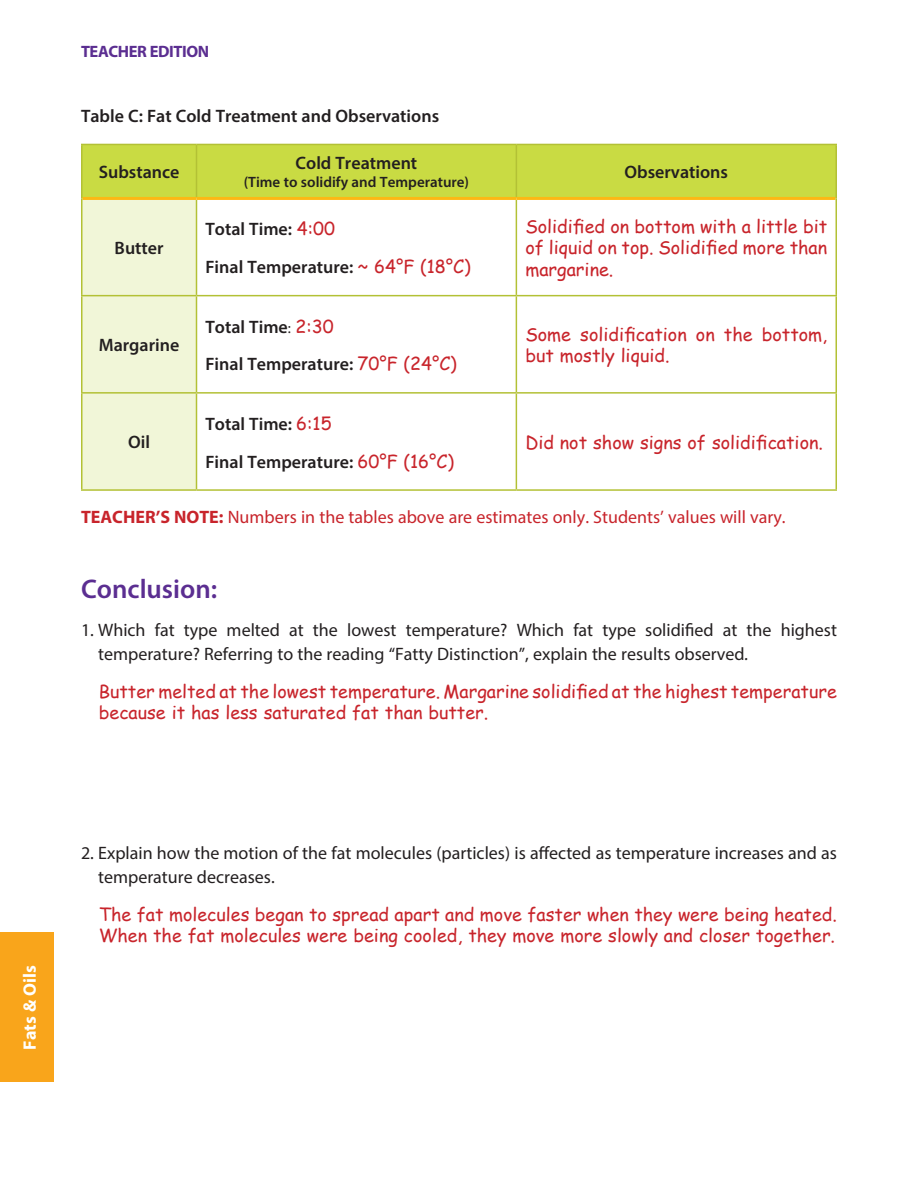
<style>
.page{position:relative;width:918px;height:1188px;background:#fff}
.page>*{position:absolute;margin:0;border:0;box-sizing:border-box;transform-origin:0 0}
.Lab_Sub_headers{font:600 27px "Myriad Pro";color:#5b2e91}
.body{font:18px/24px "Myriad Pro";color:#231f20}
.answers_indented{font:18px/21.6px "Comic Sans MS";color:#c8242b}
.body-2{font:600 18px "Myriad Pro";color:#231f20}
.body-3{font:18px/21.6px "Comic Sans MS";color:#c8242b;text-align:justify}
.body-4{font:18px "Myriad Pro";color:#c8242b}
.t1{font:700 18px "Myriad Pro";color:#fff}
.t2{font:700 16.5px "Myriad Pro";letter-spacing:-.025em;color:#5b2e91}
.body-5{font:600 15px "Myriad Pro";color:#231f20}
.s1{font-family:"Comic Sans MS";font-weight:400;color:#c8242b}
.s2{font-weight:400;font-size:15px}
.s3{font-weight:700}
.s4{font-style:italic}
</style>
<div class="page">
<div style="left:0;top:933px;width:54px;height:149px;background:#f9a51b"></div>
<svg style="left:82px;top:145px;width:753px;height:344px;background:#dae686"></svg>
<svg style="left:197px;top:200px;width:638px;height:289px"></svg>
<hr style="left:196px;top:145px;width:1px;height:52px;background:#b3c135">
<hr style="left:516px;top:145px;width:1px;height:52px;background:#b3c135">
<hr style="left:516px;top:200px;width:1px;height:95px;background:#b3c135">
<hr style="left:81px;top:295px;width:115px;height:1px;background:#b3c135">
<hr style="left:196px;top:295px;width:320px;height:1px;background:#b3c135">
<hr style="left:516px;top:295px;width:321px;height:1px;background:#b3c135">
<hr style="left:516px;top:296px;width:1px;height:96px;background:#b3c135">
<hr style="left:81px;top:392px;width:115px;height:2px;background:#b3c135">
<hr style="left:196px;top:392px;width:320px;height:2px;background:#b3c135">
<hr style="left:516px;top:392px;width:321px;height:2px;background:#b3c135">
<hr style="left:516px;top:394px;width:1px;height:95px;background:#b3c135">
<hr style="left:81px;top:144px;width:115px;height:1px;background:#b3c135">
<hr style="left:81px;top:145px;width:1px;height:53px;background:#b3c135">
<hr style="left:196px;top:144px;width:320px;height:1px;background:#b3c135">
<hr style="left:516px;top:144px;width:321px;height:1px;background:#b3c135">
<hr style="left:835px;top:145px;width:2px;height:53px;background:#b3c135">
<hr style="left:82px;top:197px;width:114px;height:3px;background:#fcb814">
<hr style="left:81px;top:198px;width:1px;height:97px;background:#b3c135">
<hr style="left:81px;top:296px;width:1px;height:96px;background:#b3c135">
<hr style="left:81px;top:394px;width:1px;height:95px;background:#b3c135">
<hr style="left:81px;top:489px;width:115px;height:2px;background:#b3c135">
<hr style="left:196px;top:197px;width:320px;height:3px;background:#fcb814">
<hr style="left:516px;top:197px;width:319px;height:3px;background:#fcb814">
<hr style="left:196px;top:200px;width:1px;height:95px;background:#b3c135">
<hr style="left:835px;top:198px;width:2px;height:97px;background:#b3c135">
<hr style="left:196px;top:296px;width:1px;height:96px;background:#b3c135">
<hr style="left:835px;top:296px;width:2px;height:96px;background:#b3c135">
<hr style="left:196px;top:394px;width:1px;height:95px;background:#b3c135">
<hr style="left:835px;top:394px;width:2px;height:95px;background:#b3c135">
<hr style="left:196px;top:489px;width:320px;height:2px;background:#b3c135">
<hr style="left:516px;top:489px;width:321px;height:2px;background:#b3c135">
<p class="t2" style="left:81px;top:41px;width:130px">TEACHER EDITION</p>
<p class="body-2" style="left:81px;top:104px;width:360px">Table C: Fat Cold Treatment and Observations</p>
<p class="body-2" style="left:99px;top:161px;width:82px">Substance</p>
<p class="body-2" style="left:115px;top:236px;width:50px">Butter</p>
<p class="body-2" style="left:99px;top:334px;width:82px">Margarine</p>
<p class="body-2" style="left:128px;top:431px;width:23px">Oil</p>
<p class="body-2" style="left:296px;top:152px;width:123px">Cold Treatment</p>
<p class="body-5" style="left:244px;top:173px;width:227px">(Time to solidify and Temperature)</p>
<p class="body-2" style="left:206px;top:218px;width:131px">Total Time: <span class="s1">4:00</span></p>
<p class="body-2" style="left:206px;top:256px;width:267px">Final Temperature: <span class="s1">~ 64°F (18°C)</span></p>
<p class="body-2" style="left:206px;top:315px;width:130px">Total Time<span class="s2">:</span> <span class="s1">2:30</span></p>
<p class="body-2" style="left:205px;top:353px;width:253px">Final Temperature: <span class="s1">70°F (24°C)</span></p>
<p class="body-2" style="left:205px;top:412px;width:128px">Total Time: <span class="s1">6:15</span></p>
<p class="body-2" style="left:205px;top:450px;width:250px">Final Temperature: <span class="s1">60°F (16°C)</span></p>
<p class="body-2" style="left:625px;top:161px;width:105px">Observations</p>
<p class="body-3" style="left:525px;top:215px;width:303px">Solidified on bottom with a little bit of liquid on top. Solidified more than margarine.</p>
<p class="body-3" style="left:525px;top:323px;width:303px">Some solidification on the bottom, but mostly liquid.</p>
<p class="body-3" style="left:525px;top:431px;width:299px">Did not show signs of solidification.</p>
<p class="body-4" style="left:81px;top:505px;width:706px"><span class="s3">TEACHER’S NOTE:</span> Numbers in the tables above are estimates only. Students’ values will vary.</p>
<p class="Lab_Sub_headers" style="left:81px;top:572px;width:138px">Conclusion:</p>
<p class="body" style="left:98px;top:617px;width:740px;text-indent:-17px">1. Which fat type melted at the lowest temperature? Which fat type solidified at the highest temperature? Referring to the reading “Fatty Distinction”, explain the results observed<span class="s4">.</span></p>
<p class="answers_indented" style="left:99px;top:680px;width:740px">Butter melted at the lowest temperature. Margarine solidified at the highest temperature because it has less saturated fat than butter.</p>
<p class="t1" style="left:18px;top:1050px;width:86px;rotate:-90deg">Fats &amp; Oils</p>
<p class="body" style="left:98px;top:841px;width:740px;text-indent:-17px">2. Explain how the motion of the fat molecules (particles) is affected as temperature increases and as temperature decreases.</p>
<p class="answers_indented" style="left:99px;top:903px;width:740px">The fat molecules began to spread apart and move faster when they were being heated.<br>When the fat molecules were being cooled, they move more slowly and closer together.</p>
</div>
